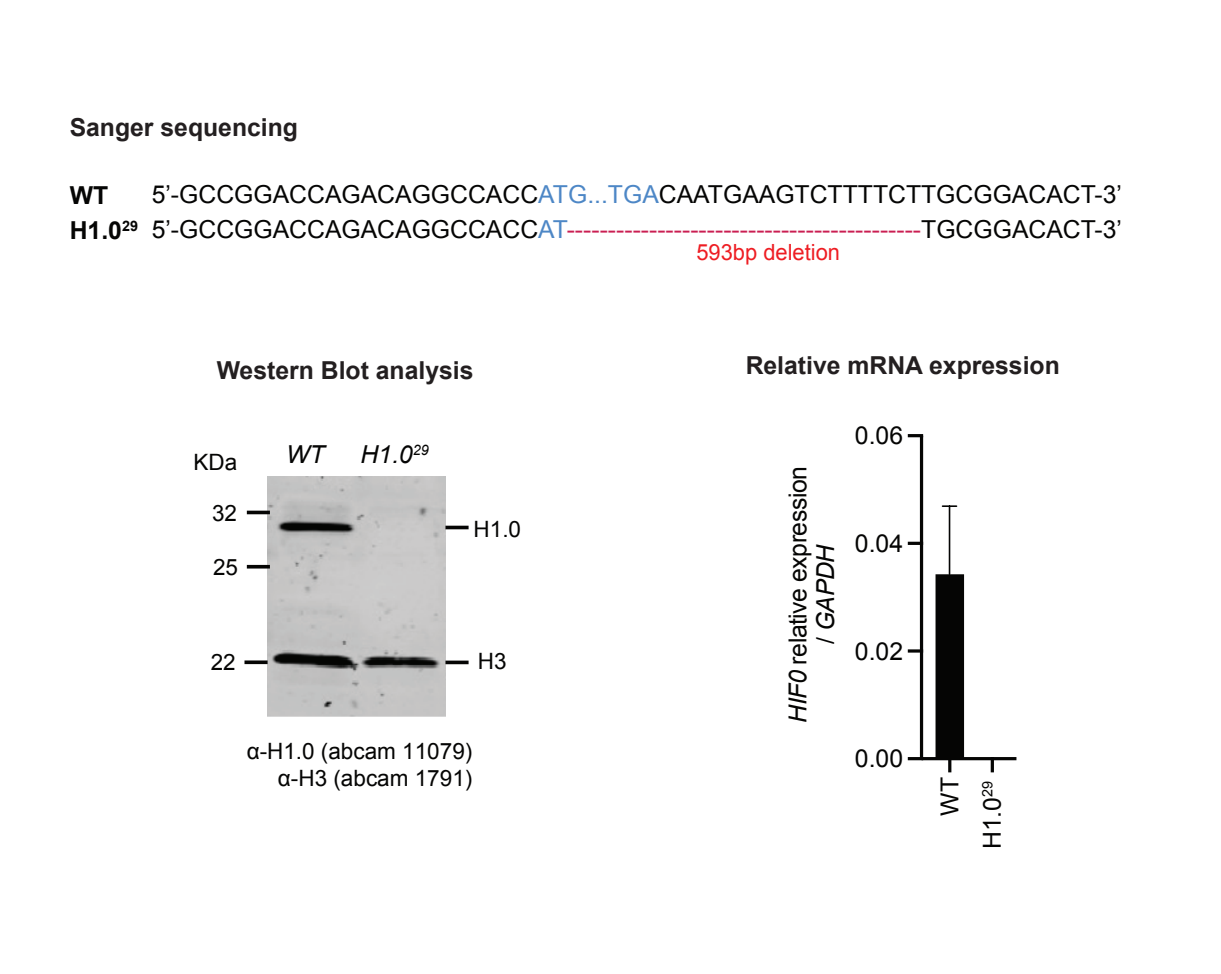
<style>
.page{position:relative;width:1221px;height:974px;background:#fff}
.page>*{position:absolute;margin:0;border:0;box-sizing:border-box;transform-origin:0 0}
.t1{font:24.75px/35.1px "Arial";color:#050504;text-align:right}
.t2{font:700 24.75px "Arial";color:#231f20}
.t3{font:24.75px/27.7px "Arial";letter-spacing:-.02em;color:#050504;text-align:center}
.t4{font:italic 24.75px "Arial";color:#050504}
.t5{font:700 24.75px "Arial";color:#050504}
.t6{font:22.5px/27px "Arial";color:#050504;text-align:right}
.t7{font:22.28px "Arial";color:#ee1d23}
.s1{color:#4d87c6}
.s2{font-weight:700}
.s3{color:#ca1e52}
.s4{font-style:italic}
</style>
<div class="page">
<div style="left:938px;top:577px;width:23px;height:181px;background:#050504"></div>
<div style="left:935px;top:574px;width:29px;height:186px;border:5px solid #050504"></div>
<hr style="left:921px;top:757px;width:95px;height:3px;background:#050504">
<svg style="left:948px;top:760px;width:3px;height:11px"></svg>
<svg style="left:990px;top:760px;width:4px;height:11px"></svg>
<hr style="left:920px;top:436px;width:3px;height:322px;background:#050504">
<svg style="left:909px;top:757px;width:12px;height:3px"></svg>
<svg style="left:909px;top:649px;width:11px;height:3px"></svg>
<svg style="left:909px;top:542px;width:11px;height:3px"></svg>
<svg style="left:909px;top:434px;width:12px;height:3px"></svg>
<hr style="left:948px;top:506px;width:2px;height:68px;background:#050504">
<svg style="left:942px;top:505px;width:14px;height:2px"></svg>
<img style="left:268px;top:476px;width:177px;height:241px">
<hr style="left:249px;top:511px;width:19px;height:3px;background:#050504">
<hr style="left:249px;top:565px;width:19px;height:3px;background:#050504">
<svg style="left:246px;top:660px;width:20px;height:4px"></svg>
<hr style="left:447px;top:526px;width:20px;height:3px;background:#050504">
<svg style="left:447px;top:660px;width:20px;height:4px"></svg>
<p class="t2" style="left:70px;top:111px;width:230px">Sanger sequencing</p>
<p class="t1" style="left:70px;top:177px;width:1053px">5’-GCCGGACCAGACAGGCCACC<span class="s1">ATG...TGA</span>CAATGAAGTCTTTTCTTGCGGACACT-3’<br><span class="s2">H1.0</span><sup>29</sup> 5’-GCCGGACCAGACAGGCCACC<span class="s1">AT</span><span class="s3">-------------------------------------------</span>TGCGGACACT-3’</p>
<p class="t5" style="left:70px;top:178px;width:40px">WT</p>
<p class="t7" style="left:696px;top:237px;width:145px">593bp deletion</p>
<p class="t2" style="left:217px;top:354px;width:258px">Western Blot analysis</p>
<p class="t2" style="left:745px;top:349px;width:316px">Relative mRNA expression</p>
<p class="t6" style="left:193px;top:449px;width:45px">KDa</p>
<p class="t4" style="left:286px;top:438px;width:40px">WT</p>
<p class="t4" style="left:360px;top:438px;width:70px">H1.0<sup>29</sup></p>
<p class="t6" style="left:212px;top:500px;width:27px">32</p>
<p class="t6" style="left:213px;top:554px;width:27px">25</p>
<p class="t6" style="left:211px;top:649px;width:27px">22</p>
<p class="t6" style="left:473px;top:516px;width:49px">H1.0</p>
<p class="t6" style="left:478px;top:648px;width:30px">H3</p>
<p class="t6" style="left:247px;top:737px;width:227px">α-H1.0 (abcam 11079) α-H3 (abcam 1791)</p>
<p class="t3" style="left:784px;top:722px;width:258px;rotate:-90deg"><span class="s4">HIF0</span> relative expression / <span class="s4">GAPDH</span></p>
<p class="t1" style="left:855px;top:418px;width:50px">0.06</p>
<p class="t1" style="left:855px;top:526px;width:50px">0.04</p>
<p class="t1" style="left:855px;top:633px;width:50px">0.02</p>
<p class="t1" style="left:855px;top:741px;width:50px">0.00</p>
<p class="t1" style="left:928px;top:849px;width:74px;line-height:42.5px;rotate:-90deg">WT<br>H1.0<sup>29</sup></p>
</div>
